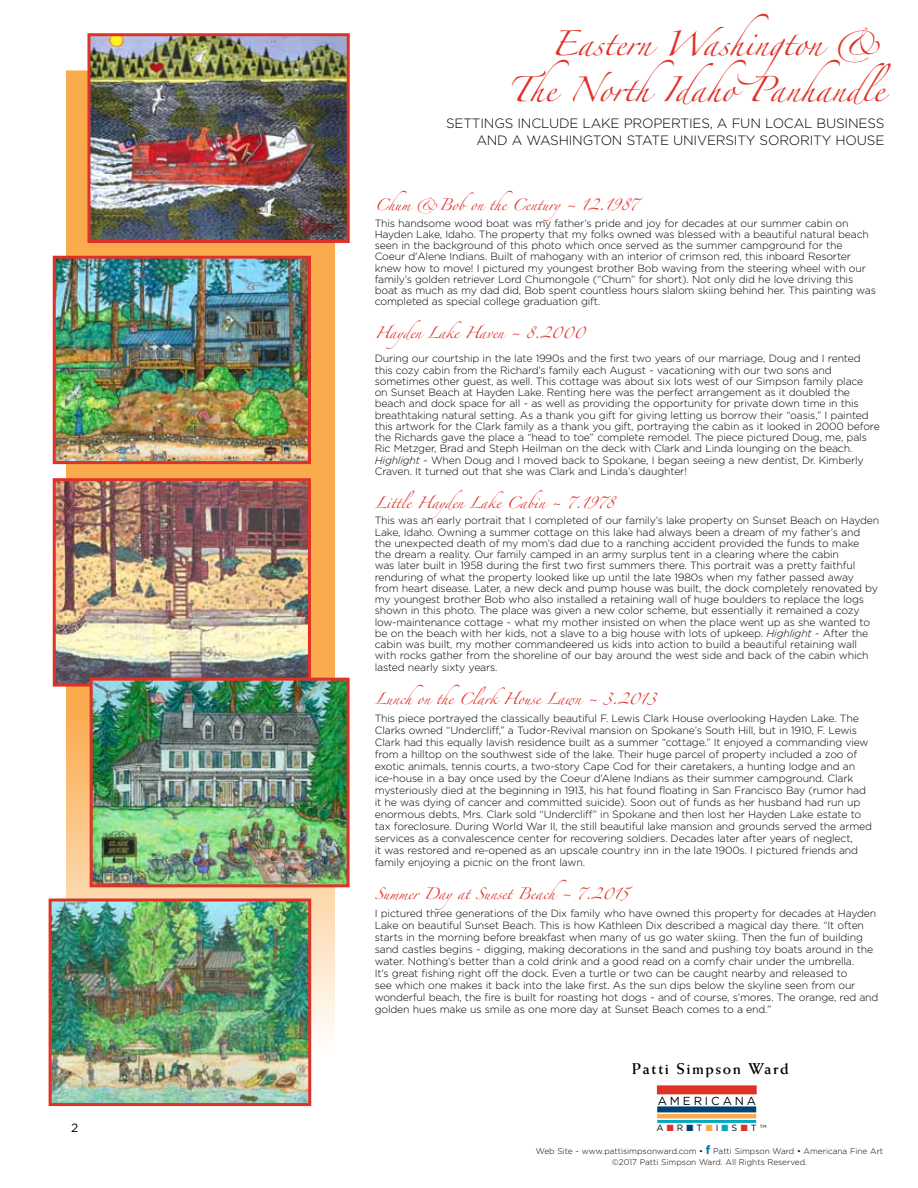
<style>
.page{position:relative;width:918px;height:1188px;background:#fff}
.page>*{position:absolute;margin:0;border:0;box-sizing:border-box;transform-origin:0 0}
.t1{font:22.5px/46.5px "Zapfino";color:#e03127;text-align:right}
.t2{font:700 15.75px "Weiss";letter-spacing:.1em;color:#000}
.t3{font:300 13.5px/16.5px "Gotham";letter-spacing:-.015em;color:#000;text-align:right}
.t4{font:12px "Gotham";color:#000}
.t5{font:11.7px "Gotham";letter-spacing:.25em;color:#000}
.t6{font:300 10.5px/11.2px "Gotham";letter-spacing:-.015em;color:#000}
.t7{font:10.5px "Zapfino";letter-spacing:-.015em;color:#e03128}
.t8{font:9px "Gotham";color:#000}
.t9{font:300 8.25px/10.5px "Gotham";color:#000;text-align:center}
.s1{color:#e03128}
.s2{font-style:italic}
.s3{color:#004271}
.s4{color:#faab4d}
.s5{color:#00a9c2}
.s6{font-weight:700;font-size:12px;color:#0073bb}
</style>
<div class="page">
<svg style="left:69px;top:73px;width:263px;height:994px;background:#fab86c"></svg>
<div style="left:657px;top:1085px;width:100px;height:9px;background:#e03128"></div>
<div style="left:657px;top:1106px;width:99px;height:6px;background:#004271"></div>
<hr style="left:657px;top:1114px;width:99px;height:4px;background:#faab4d">
<hr style="left:657px;top:1120px;width:99px;height:3px;background:#00a9c2">
<img style="left:57px;top:482px;width:250px;height:201px">
<div style="left:53px;top:478px;width:258px;height:209px;border:3px solid #e03127"></div>
<img style="left:94px;top:682px;width:252px;height:201px">
<div style="left:90px;top:678px;width:260px;height:209px;border:3px solid #e03127"></div>
<img style="left:53px;top:903px;width:254px;height:199px">
<div style="left:49px;top:899px;width:262px;height:207px;border:3px solid #e03127"></div>
<img style="left:57px;top:260px;width:250px;height:200px">
<div style="left:53px;top:256px;width:258px;height:208px;border:3px solid #e03127"></div>
<img style="left:91px;top:37px;width:255px;height:202px">
<div style="left:87px;top:33px;width:263px;height:210px;border:3px solid #e03127"></div>
<p class="t4" style="left:71px;top:1121px;width:9px">2</p>
<h1 class="t1" style="left:507px;top:24px;width:385px"><span class="s1">Eastern</span> Washington &amp;<br>The NorthIdaho Panhandle</h1>
<p class="t3" style="left:446px;top:115px;width:440px">SETTINGS INCLUDE LAKE PROPERTIES, A FUN LOCAL BUSINESS<br>AND A WASHINGTON STATE UNIVERSITY SORORITY HOUSE</p>
<p class="t7" style="left:375px;top:200px;width:265px">Chum &amp;Bobon the Century~ 12.1987</p>
<p class="t6" style="left:375px;top:217px;width:503px">This handsome wood boat was my father’s pride and joy for decades at our summer cabin on Hayden Lake, Idaho. The property that my folks owned was blessed with a beautiful natural beach seen in the background of this photo which once served as the summer campground for the<br>Coeur d'Alene Indians. Built of mahogany with an interior of crimson red, this inboard Resorter knew how to move! I pictured my youngest brother Bob waving from the steering wheel with our family’s golden retriever Lord Chumongole (“Chum” for short). Not only did he love driving this boat as much as my dad did, Bob spent countless hours slalom skiing behind her. This painting was completed as special college graduation gift.</p>
<p class="t7" style="left:375px;top:328px;width:212px">Hayden Lake Haven ~ 8.2000</p>
<p class="t6" style="left:375px;top:353px;width:507px">During our courtship in the late 1990s and the first two years of our marriage, Doug and I rented this cozy cabin from the Richard’s family each August ~ vacationing with our two sons and sometimes other guest, as well. This cottage was about six lots west of our Simpson family place<br>on Sunset Beach at Hayden Lake. Renting here was the perfect arrangement as it doubled the beach and dock space for all ~ as well as providing the opportunity for private down time in this breathtaking natural setting. As a thank you gift for giving letting us borrow their “oasis,” I painted this artwork for the Clark family as a thank you gift, portraying the cabin as it looked in 2000 before the Richards gave the place a “head to toe” complete remodel. The piece pictured Doug, me, pals Ric Metzger, Brad and Steph Heilman on the deck with Clark and Linda lounging on the beach.<br><span class="s2">Highlight</span> ~ When Doug and I moved back to Spokane, I began seeing a new dentist, Dr. Kimberly Craven. It turned out that she was Clark and Linda’s daughter!</p>
<p class="t7" style="left:375px;top:498px;width:241px">Little Hayden Lake Cabin ~ 7.1978</p>
<p class="t6" style="left:375px;top:515px;width:506px">This was an early portrait that I completed of our family’s lake property on Sunset Beach on Hayden Lake, Idaho. Owning a summer cottage on this lake had always been a dream of my father’s and the unexpected death of my mom’s dad due to a ranching accident provided the funds to make<br>the dream a reality. Our family camped in an army surplus tent in a clearing where the cabin<br>was later built in 1958 during the first two first summers there. This portrait was a pretty faithful renduring of what the property looked like up until the late 1980s when my father passed away from heart disease. Later, a new deck and pump house was built, the dock completely renovated by my youngest brother Bob who also installed a retaining wall of huge boulders to replace the logs shown in this photo. The place was given a new color scheme, but essentially it remained a cozy low-maintenance cottage ~ what my mother insisted on when the place went up as she wanted to be on the beach with her kids, not a slave to a big house with lots of upkeep. <span class="s2">Highlight</span> ~ After the cabin was built, my mother commandeered us kids into action to build a beautiful retaining wall with rocks gather from the shoreline of our bay around the west side and back of the cabin which lasted nearly sixty years.</p>
<p class="t7" style="left:375px;top:694px;width:283px">Lunchon the ClarkHouse Lawn ~ 3.2013</p>
<p class="t6" style="left:375px;top:712px;width:499px;line-height:12px">This piece portrayed the classically beautiful F. Lewis Clark House overlooking Hayden Lake. The Clarks owned “Undercliff,” a Tudor-Revival mansion on Spokane’s South Hill, but in 1910, F. Lewis Clark had this equally lavish residence built as a summer “cottage.” It enjoyed a commanding view from a hilltop on the southwest side of the lake. Their huge parcel of property included a zoo of exotic animals, tennis courts, a two-story Cape Cod for their caretakers, a hunting lodge and an ice-house in a bay once used by the Coeur d’Alene Indians as their summer campground. Clark mysteriously died at the beginning in 1913, his hat found floating in San Francisco Bay (rumor had it he was dying of cancer and committed suicide). Soon out of funds as her husband had run up enormous debts, Mrs. Clark sold “Undercliff” in Spokane and then lost her Hayden Lake estate to tax foreclosure. During World War II, the still beautiful lake mansion and grounds served the armed services as a convalescence center for recovering soldiers. Decades later after years of neglect,<br>it was restored and re-opened as an upscale country inn in the late 1900s. I pictured friends and family enjoying a picnic on the front lawn.</p>
<p class="t7" style="left:375px;top:889px;width:255px">Summer Dayat Sunset Beach~ 7.2015</p>
<p class="t6" style="left:375px;top:907px;width:505px;line-height:12px">I pictured three generations of the Dix family who have owned this property for decades at Hayden Lake on beautiful Sunset Beach. This is how Kathleen Dix described a magical day there. “It often starts in the morning before breakfast when many of us go water skiing. Then the fun of building sand castles begins ~ digging, making decorations in the sand and pushing toy boats around in the water. Nothing’s better than a cold drink and a good read on a comfy chair under the umbrella.<br>It’s great fishing right off the dock. Even a turtle or two can be caught nearby and released to<br>see which one makes it back into the lake first. As the sun dips below the skyline seen from our wonderful beach, the fire is built for roasting hot dogs ~ and of course, s’mores. The orange, red and golden hues make us smile as one more day at Sunset Beach comes to a end.”</p>
<h2 class="t2" style="left:632px;top:1060px;width:158px">Patti Simpson Ward</h2>
<p class="t5" style="left:658px;top:1094px;width:100px">AMERICANA</p>
<p class="t8" style="left:656px;top:1123px;width:112px">A <span class="s1">■</span> R <span class="s3">■</span>T <span class="s4">■</span>I <span class="s5">■</span>S <span class="s1">■</span> T <sup>TM</sup></p>
<p class="t9" style="left:536px;top:1146px;width:349px">Web Site ~ www.pattisimpsonward.com • <span class="s6">f</span> Patti Simpson Ward • Americana Fine Art ©2017 Patti Simpson Ward. All Rights Reserved.</p>
</div>
